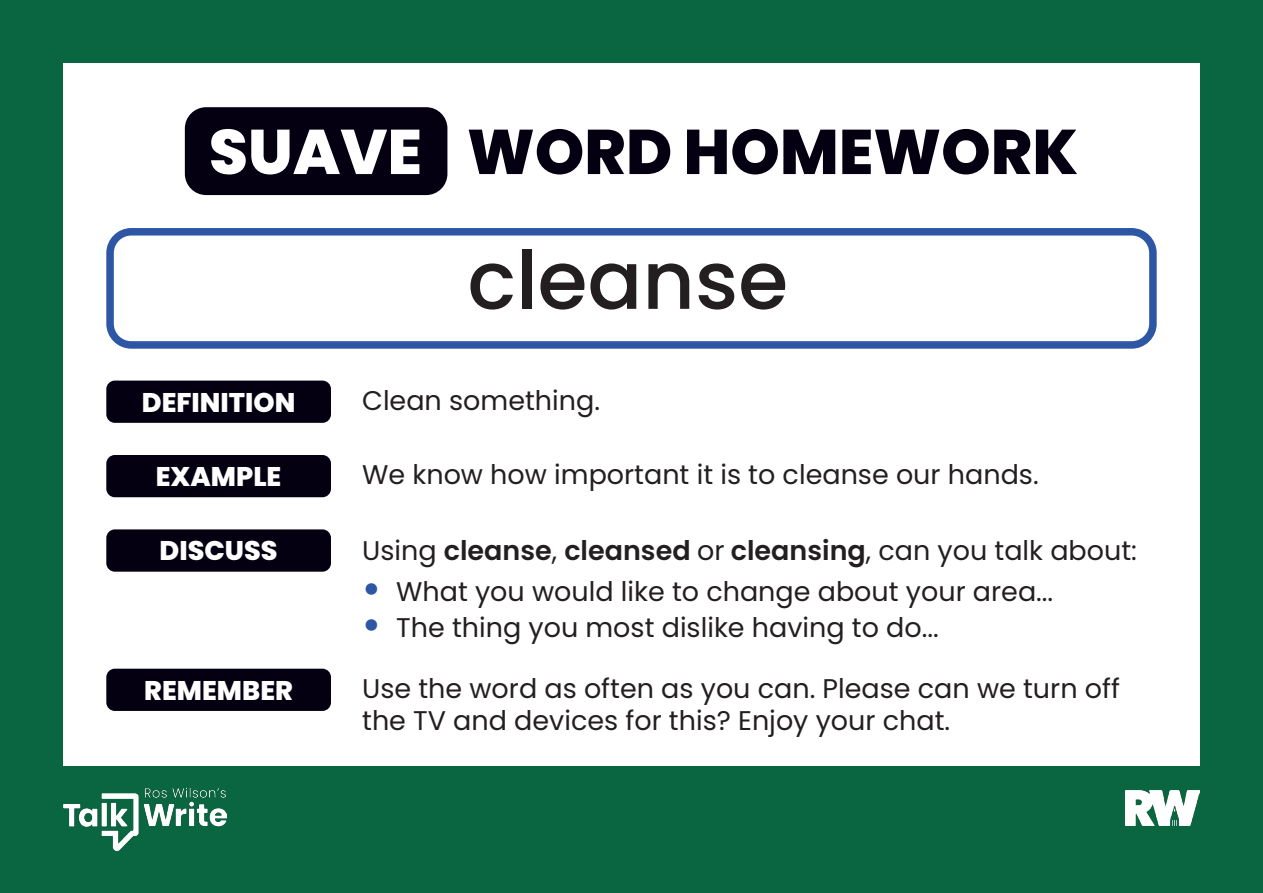
<style>
.page{position:relative;width:1263px;height:893px;background:#fff}
.page>*{position:absolute;margin:0;border:0;box-sizing:border-box;transform-origin:0 0}
.t1{font:500 81px "Poppins";color:#231f20}
.t2{font:800 63px "Poppins";color:#050011}
.t3{font:27px/32.4px "Poppins";color:#231f20}
.t4{font:800 27px "Poppins";color:#fff}
.s1{color:#fff}
.s2{font-weight:600}
.s3{font-weight:800;font-size:36px;color:#2d56a5}
</style>
<div class="page">
<div style="left:0;top:0;width:1263px;height:893px;border:63px solid #0a6641"></div>
<div style="left:185px;top:107px;width:262px;height:88px;background:#050011;border-radius:21px"></div>
<div style="left:0;top:766px;width:1263px;height:127px;background:#0a6641"></div>
<img style="left:1125px;top:790px;width:74px;height:36px">
<div style="left:106px;top:228px;width:1051px;height:121px;border:8px solid #2d56a5;border-radius:21px"></div>
<div style="left:106px;top:381px;width:225px;height:42px;background:#050011;border-radius:9px"></div>
<img style="left:64px;top:787px;width:163px;height:64px">
<div style="left:106px;top:455px;width:225px;height:42px;background:#050011;border-radius:9px"></div>
<div style="left:106px;top:529px;width:225px;height:43px;background:#050011;border-radius:9px"></div>
<div style="left:106px;top:669px;width:225px;height:42px;background:#050011;border-radius:9px"></div>
<h2 class="t2" style="left:209px;top:115px;width:871px"><span class="s1">SUAVE</span> WORD HOMEWORK</h2>
<p class="t1" style="left:467px;top:233px;width:322px">cleanse</p>
<p class="t4" style="left:142px;top:386px;width:155px">DEFINITION</p>
<p class="t3" style="left:362px;top:385px;width:239px">Clean something.</p>
<p class="t4" style="left:156px;top:461px;width:127px">EXAMPLE</p>
<p class="t3" style="left:362px;top:459px;width:678px">We know how important it is to cleanse our hands.</p>
<p class="t4" style="left:160px;top:535px;width:120px">DISCUSS</p>
<p class="t3" style="left:362px;top:534px;width:776px">Using <span class="s2">cleanse</span>, <span class="s2">cleansed</span> or <span class="s2">cleansing</span>, can you talk about:</p>
<p class="t3" style="left:362px;top:575px;width:693px"><span class="s3">•</span> What you would like to change about your area...</p>
<p class="t3" style="left:362px;top:612px;width:578px"><span class="s3">•</span> The thing you most dislike having to do...</p>
<p class="t4" style="left:144px;top:675px;width:150px">REMEMBER</p>
<p class="t3" style="left:362px;top:672px;width:759px">Use the word as often as you can. Please can we turn off the TV and devices for this? Enjoy your chat.</p>
</div>
